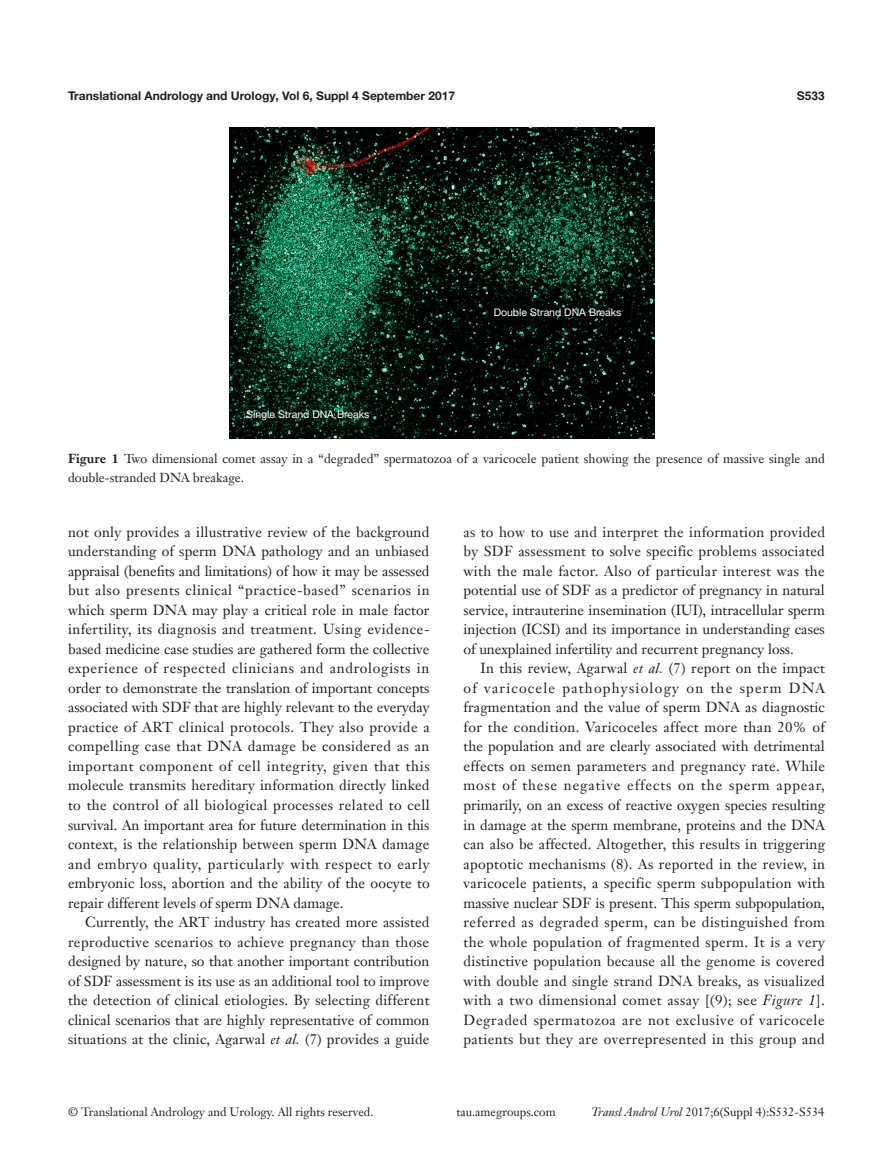
<style>
.page{position:relative;width:893px;height:1170px;background:#fff}
.page>*{position:absolute;margin:0;border:0;box-sizing:border-box;transform-origin:0 0}
.t1{font:14.25px/19.5px "Janson Text LT";letter-spacing:.01em;color:#231f20;text-align:justify}
.t2{font:12.75px/19.5px "Janson Text LT";color:#231f20}
.t3{font:12px "Janson Text LT";color:#231f20}
.t4{font:700 12px "Helvetica Neue LT Pro";color:#231f20}
.t5{font:700 12px "Helvetica";color:#231f20}
.t6{font:10.5px "Helvetica Neue LT Pro";color:#fff}
.s1{font-weight:700}
.s2{font-style:italic}
</style>
<div class="page">
<img style="left:229px;top:128px;width:426px;height:311px">
<p class="t4" style="left:68px;top:88px;width:389px">Translational Andrology and Urology, Vol 6, Suppl 4 September 2017</p>
<p class="t5" style="left:797px;top:88px;width:30px">S533</p>
<p class="t6" style="left:494px;top:305px;width:129px">Double Strand DNA Breaks</p>
<p class="t6" style="left:246px;top:407px;width:125px">Single Strand DNA Breaks</p>
<p class="t2" style="left:68px;top:448px;width:758px"><span class="s1">Figure 1</span> Two dimensional comet assay in a “degraded” spermatozoa of a varicocele patient showing the presence of massive single and double-stranded DNA breakage.</p>
<p class="t1" style="left:68px;top:522px;width:363px">not only provides a illustrative review of the background understanding of sperm DNA pathology and an unbiased appraisal (benefits and limitations) of how it may be assessed but also presents clinical “practice-based” scenarios in which sperm DNA may play a critical role in male factor infertility, its diagnosis and treatment. Using evidence&shy;based medicine case studies are gathered form the collective experience of respected clinicians and andrologists in order to demonstrate the translation of important concepts associated with SDF that are highly relevant to the everyday practice of ART clinical protocols. They also provide a compelling case that DNA damage be considered as an important component of cell integrity, given that this molecule transmits hereditary information directly linked to the control of all biological processes related to cell survival. An important area for future determination in this context, is the relationship between sperm DNA damage and embryo quality, particularly with respect to early embryonic loss, abortion and the ability of the oocyte to repair different levels of sperm DNA damage.</p>
<p class="t1" style="left:68px;top:912px;width:363px;text-indent:17px">Currently, the ART industry has created more assisted reproductive scenarios to achieve pregnancy than those designed by nature, so that another important contribution of SDF assessment is its use as an additional tool to improve the detection of clinical etiologies. By selecting different clinical scenarios that are highly representative of common situations at the clinic, Agarwal <span class="s2">et al.</span> (7) provides a guide</p>
<p class="t1" style="left:463px;top:522px;width:363px">as to how to use and interpret the information provided by SDF assessment to solve specific problems associated with the male factor. Also of particular interest was the potential use of SDF as a predictor of pregnancy in natural service, intrauterine insemination (IUI), intracellular sperm injection (ICSI) and its importance in understanding cases of unexplained infertility and recurrent pregnancy loss.</p>
<p class="t1" style="left:463px;top:658px;width:363px;text-indent:17px">In this review, Agarwal <span class="s2">et al.</span> (7) report on the impact of varicocele pathophysiology on the sperm DNA fragmentation and the value of sperm DNA as diagnostic for the condition. Varicoceles affect more than 20% of the population and are clearly associated with detrimental effects on semen parameters and pregnancy rate. While most of these negative effects on the sperm appear, primarily, on an excess of reactive oxygen species resulting in damage at the sperm membrane, proteins and the DNA can also be affected. Altogether, this results in triggering apoptotic mechanisms (8). As reported in the review, in varicocele patients, a specific sperm subpopulation with massive nuclear SDF is present. This sperm subpopulation, referred as degraded sperm, can be distinguished from the whole population of fragmented sperm. It is a very distinctive population because all the genome is covered with double and single strand DNA breaks, as visualized with a two dimensional comet assay [(9); see <span class="s2">Figure 1</span>].<br>Degraded spermatozoa are not exclusive of varicocele patients but they are overrepresented in this group and</p>
<p class="t3" style="left:68px;top:1104px;width:307px">© Translational Andrology and Urology. All rights reserved.</p>
<p class="t3" style="left:456px;top:1104px;width:101px">tau.amegroups.com</p>
<p class="t3" style="left:591px;top:1104px;width:235px"><span class="s2">Transl Androl Urol</span> 2017;6(Suppl 4):S532-S534</p>
</div>
